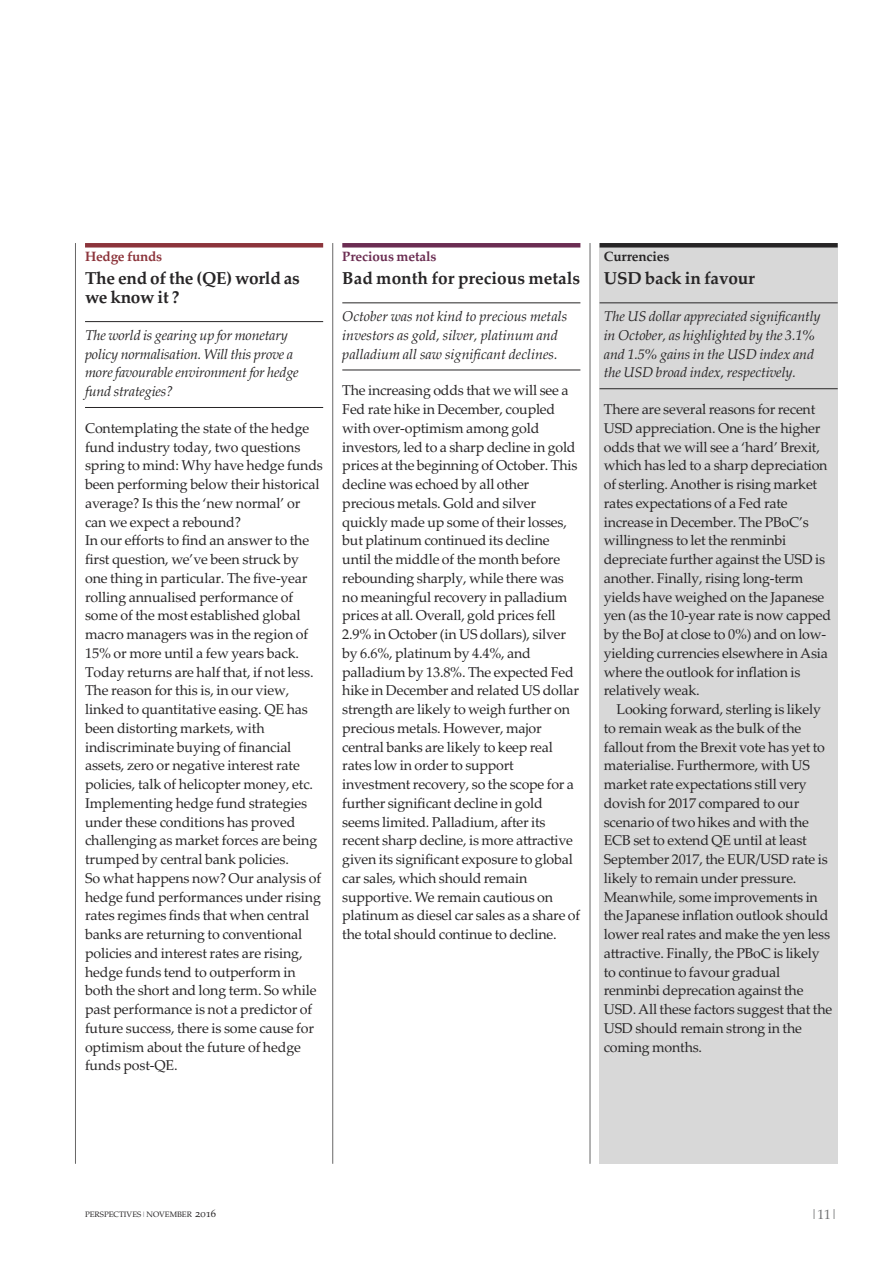
<style>
.page{position:relative;width:893px;height:1263px;background:#fff}
.page>*{position:absolute;margin:0;border:0;box-sizing:border-box;transform-origin:0 0}
.t1{font:700 17.25px/18.8px "Palatino Linotype";letter-spacing:-.01em;color:#272526}
.t2{font:14.25px/18.8px "Palatino Linotype";letter-spacing:-.015em;color:#272526}
.t3{font:italic 14.25px/18.8px "Palatino Linotype";letter-spacing:-.01em;color:#272526}
.t4{font:700 13.5px "Palatino Linotype";letter-spacing:-.005em;color:#6b2d52}
.t5{font:700 13.5px "Palatino Linotype";letter-spacing:-.015em;color:#8c343b}
.t6{font:700 13.5px "Palatino Linotype";letter-spacing:-.01em;color:#272526}
.t7{font:13.5px "Palatino Linotype";color:#707173}
.t8{font:7.8px "Palatino SC";color:#272526}
.s1{font-size:7.5px;color:#707173}
.s2{font-size:10.5px}
</style>
<div class="page">
<div style="left:85px;top:243px;width:238px;height:5px;background:#8c343b"></div>
<hr style="left:85px;top:321px;width:238px;height:1px;background:#272526">
<hr style="left:85px;top:407px;width:238px;height:1px;background:#272526">
<div style="left:600px;top:243px;width:238px;height:921px;background:#d8d8d8"></div>
<div style="left:600px;top:243px;width:238px;height:5px;background:#272526"></div>
<hr style="left:600px;top:303px;width:238px;height:1px;background:#272526">
<hr style="left:600px;top:388px;width:238px;height:1px;background:#272526">
<hr style="left:75px;top:243px;width:1px;height:921px;background:#686767">
<hr style="left:332px;top:243px;width:1px;height:921px;background:#686767">
<hr style="left:590px;top:243px;width:1px;height:921px;background:#686767">
<div style="left:342px;top:243px;width:238px;height:5px;background:#6b2d52"></div>
<hr style="left:342px;top:303px;width:238px;height:1px;background:#272526">
<hr style="left:342px;top:370px;width:238px;height:1px;background:#272526">
<p class="t5" style="left:85px;top:248px;width:79px">Hedge funds</p>
<p class="t1" style="left:85px;top:269px;width:216px">The end of the (QE) world as we know it ?</p>
<p class="t3" style="left:85px;top:325px;width:215px">The world is gearing up for monetary policy normalisation. Will this prove a morefavourable environment for hedge fund strategies?</p>
<p class="t2" style="left:85px;top:418px;width:239px">Contemplating the state of the hedge fund industry today, two questions spring to mind: Why have hedge funds been performing below their historical average? Is this the ‘new normal’ or can we expect a rebound?<br>In our efforts to find an answer to the first question, we’ve been struck by one thing in particular. The five-year rolling annualised performance of some of the most established global macro managers was in the region of 15% or more until a few years back.<br>Today returns are half that, if not less.<br>The reason for this is, in our view, linked to quantitative easing. QE has been distorting markets, with indiscriminate buying of financial assets, zero or negative interest rate policies, talk of helicopter money, etc.<br>Implementing hedge fund strategies under these conditions has proved challenging as market forces are being trumped by central bank policies.<br>So what happens now? Our analysis of hedge fund performances under rising rates regimes finds that when central banks are returning to conventional policies and interest rates are rising, hedge funds tend to outperform in both the short and long term. So while past performance is not a predictor of future success, there is some cause for optimism about the future of hedge funds post-QE.</p>
<p class="t4" style="left:342px;top:248px;width:96px">Precious metals</p>
<p class="t1" style="left:342px;top:269px;width:239px">Bad month for precious metals</p>
<p class="t3" style="left:342px;top:307px;width:226px">October was not kind to precious metals investors as gold, silver, platinum and palladium all saw significant declines.</p>
<p class="t2" style="left:342px;top:381px;width:239px">The increasing odds that we will see a Fed rate hike in December, coupled with over-optimism among gold investors, led to a sharp decline in gold prices at the beginning of October. This decline was echoed by all other precious metals. Gold and silver quickly made up some of their losses, but platinum continued its decline until the middle of the month before rebounding sharply, while there was no meaningful recovery in palladium prices at all. Overall, gold prices fell 2.9% in October (in US dollars), silver by 6.6%, platinum by 4.4%, and palladium by 13.8%. The expected Fed hike in December and related US dollar strength are likely to weigh further on precious metals. However, major central banks are likely to keep real rates low in order to support investment recovery, so the scope for a further significant decline in gold seems limited. Palladium, after its recent sharp decline, is more attractive given its significant exposure to global car sales, which should remain supportive. We remain cautious on platinum as diesel car sales as a share of the total should continue to decline.</p>
<p class="t6" style="left:604px;top:248px;width:67px">Currencies</p>
<p class="t1" style="left:604px;top:269px;width:153px">USD back in favour</p>
<p class="t3" style="left:604px;top:307px;width:218px">The US dollar appreciated significantly in October, as highlighted by the 3.1% and 1.5% gains in the USD index and the USD broad index, respectively.</p>
<p class="t2" style="left:604px;top:400px;width:229px">There are several reasons for recent USD appreciation. One is the higher odds that we will see a ‘hard’ Brexit, which has led to a sharp depreciation of sterling.Another is rising market rates expectations of a Fed rate increase in December. The PBoC’s willingness to let the renminbi depreciate further against the USD is another. Finally, rising long-term yields have weighed on the Japanese yen (as the 10-year rate is now capped by the BoJ at close to 0%) and on low&shy;yielding currencies elsewhere inAsia where the outlook for inflation is relatively weak.</p>
<p class="t2" style="left:604px;top:700px;width:230px;text-indent:13px">Looking forward, sterling is likely to remain weak as the bulk of the fallout from the Brexit vote has yet to materialise. Furthermore, with US market rate expectations still very dovish for 2017 compared to our scenario of two hikes and with the ECB set to extend QE until at least September 2017, the EUR/USD rate is likely to remain under pressure.<br>Meanwhile, some improvements in the Japanese inflation outlook should lower real rates and make the yen less attractive. Finally, the PBoC is likely to continue to favour gradual renminbi deprecation against the USD.All these factors suggest that the USD should remain strong in the coming months.</p>
<p class="t8" style="left:85px;top:1211px;width:133px">PERSPECTIVES<span class="s1">|</span>NOVEMBER <span class="s2">2016</span></p>
<p class="t7" style="left:811px;top:1206px;width:28px">|11|</p>
</div>
